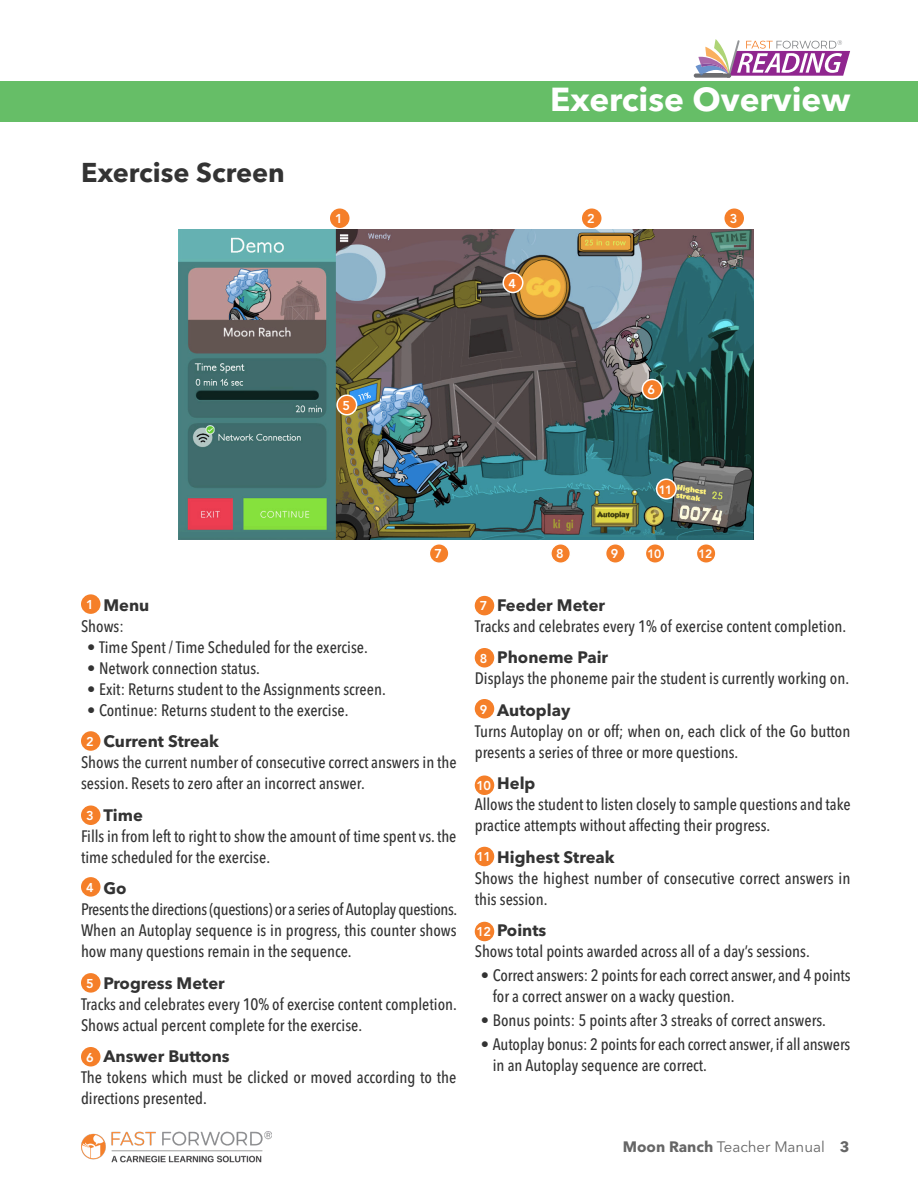
<style>
.page{position:relative;width:918px;height:1188px;background:#fff}
.page>*{position:absolute;margin:0;border:0;box-sizing:border-box;transform-origin:0 0}
.t1{font:700 33px "Avenir Next LT Pro";color:#fff}
.edited{font:700 27px "Avenir Next LT Pro";color:#333}
.edited-2{font:500 condensed 16.5px/21px "Avenir Next LT Pro";color:#333}
.edited-3{font:700 16.5px "Avenir Next LT Pro";color:#333}
.t2{font:15px "Avenir Next LT Pro";color:#666}
.t3{font:800 12.75px "Avenir LT Std";color:#fff}
.t4{font:800 12px "Avenir LT Std";color:#fff}
.s1{font-weight:700}
</style>
<div class="page">
<svg style="left:696px;top:39px;width:154px;height:39px"></svg>
<img style="left:178px;top:230px;width:575px;height:310px">
<div style="left:657px;top:479px;width:19px;height:20px;background:#f57f29;border-radius:50%"></div>
<div style="left:656px;top:478px;width:21px;height:22px;border:2px solid #fff;border-radius:50%"></div>
<div style="left:475px;top:847px;width:19px;height:19px;background:#f57f29;border-radius:50%"></div>
<div style="left:475px;top:922px;width:19px;height:19px;background:#f57f29;border-radius:50%"></div>
<div style="left:645px;top:544px;width:20px;height:19px;background:#f57f29;border-radius:50%"></div>
<div style="left:645px;top:543px;width:21px;height:21px;border:2px solid #fff;border-radius:50%"></div>
<div style="left:475px;top:776px;width:19px;height:19px;background:#f57f29;border-radius:50%"></div>
<div style="left:606px;top:544px;width:19px;height:19px;background:#f57f29;border-radius:50%"></div>
<div style="left:605px;top:543px;width:21px;height:21px;border:2px solid #fff;border-radius:50%"></div>
<div style="left:475px;top:699px;width:19px;height:19px;background:#f57f29;border-radius:50%"></div>
<div style="left:475px;top:648px;width:19px;height:20px;background:#f57f29;border-radius:50%"></div>
<div style="left:551px;top:544px;width:19px;height:19px;background:#f57f29;border-radius:50%"></div>
<div style="left:550px;top:543px;width:21px;height:21px;border:2px solid #fff;border-radius:50%"></div>
<div style="left:475px;top:596px;width:19px;height:19px;background:#f57f29;border-radius:50%"></div>
<div style="left:429px;top:544px;width:20px;height:19px;background:#f57f29;border-radius:50%"></div>
<div style="left:429px;top:543px;width:21px;height:21px;border:2px solid #fff;border-radius:50%"></div>
<div style="left:642px;top:380px;width:20px;height:19px;background:#f57f29;border-radius:50%"></div>
<div style="left:642px;top:379px;width:21px;height:21px;border:2px solid #fff;border-radius:50%"></div>
<div style="left:81px;top:1047px;width:19px;height:19px;background:#f57f29;border-radius:50%"></div>
<div style="left:337px;top:395px;width:20px;height:20px;background:#f57f29;border-radius:50%"></div>
<div style="left:336px;top:394px;width:21px;height:22px;border:2px solid #fff;border-radius:50%"></div>
<div style="left:81px;top:973px;width:19px;height:20px;background:#f57f29;border-radius:50%"></div>
<div style="left:503px;top:273px;width:20px;height:19px;background:#f57f29;border-radius:50%"></div>
<div style="left:502px;top:272px;width:22px;height:21px;border:2px solid #fff;border-radius:50%"></div>
<div style="left:81px;top:877px;width:19px;height:20px;background:#f57f29;border-radius:50%"></div>
<div style="left:724px;top:208px;width:20px;height:20px;background:#f57f29;border-radius:50%"></div>
<div style="left:81px;top:806px;width:19px;height:19px;background:#f57f29;border-radius:50%"></div>
<div style="left:582px;top:208px;width:20px;height:20px;background:#f57f29;border-radius:50%"></div>
<div style="left:81px;top:731px;width:19px;height:20px;background:#f57f29;border-radius:50%"></div>
<div style="left:330px;top:208px;width:20px;height:20px;background:#f57f29;border-radius:50%"></div>
<div style="left:81px;top:594px;width:19px;height:20px;background:#f57f29;border-radius:50%"></div>
<div style="left:696px;top:544px;width:20px;height:19px;background:#f57f29;border-radius:50%"></div>
<div style="left:696px;top:543px;width:21px;height:21px;border:2px solid #fff;border-radius:50%"></div>
<img style="left:81px;top:1132px;width:191px;height:31px">
<div style="left:0;top:81px;width:918px;height:41px;background:#66be67"></div>
<p class="edited" style="left:81px;top:156px;width:205px">Exercise Screen</p>
<p class="t3" style="left:335px;top:211px;width:9px">1</p>
<h1 class="t1" style="left:550px;top:79px;width:302px">Exercise Overview</h1>
<p class="t3" style="left:508px;top:276px;width:9px">4</p>
<p class="t3" style="left:587px;top:211px;width:9px">2</p>
<p class="t3" style="left:730px;top:211px;width:9px">3</p>
<p class="t3" style="left:342px;top:398px;width:9px">5</p>
<p class="t3" style="left:648px;top:382px;width:9px">6</p>
<p class="t4" style="left:659px;top:482px;width:15px">11</p>
<p class="t3" style="left:435px;top:546px;width:9px">7</p>
<p class="edited-3" style="left:104px;top:595px;width:47px">Menu</p>
<p class="edited-2" style="left:81px;top:615px;width:44px">Shows:</p>
<p class="edited-2" style="left:87px;top:636px;width:282px">• Time Spent / Time Scheduled for the exercise.</p>
<p class="edited-2" style="left:87px;top:657px;width:175px">• Network connection status.</p>
<p class="edited-2" style="left:87px;top:678px;width:300px">• Exit: Returns student to the Assignments screen.</p>
<p class="edited-2" style="left:87px;top:699px;width:263px">• Continue: Returns student to the exercise.</p>
<p class="edited-3" style="left:104px;top:731px;width:117px">Current Streak</p>
<p class="edited-2" style="left:81px;top:752px;width:377px">Shows the current number of consecutive correct answers in the session. Resets to zero after an incorrect answer.</p>
<p class="edited-3" style="left:104px;top:805px;width:41px">Time</p>
<p class="edited-2" style="left:81px;top:825px;width:377px">Fills in from left to right to show the amount of time spent vs. the time scheduled for the exercise.</p>
<p class="edited-3" style="left:104px;top:878px;width:25px">Go</p>
<p class="edited-2" style="left:81px;top:899px;width:378px;text-align:justify">Presents the directions (questions) or a series of Autoplay questions.<br>When an Autoplay sequence is in progress, this counter shows how many questions remain in the sequence.</p>
<p class="edited-3" style="left:104px;top:973px;width:123px">Progress Meter</p>
<p class="edited-2" style="left:81px;top:993px;width:377px">Tracks and celebrates every 10% of exercise content completion.<br>Shows actual percent complete for the exercise.</p>
<p class="edited-3" style="left:104px;top:1046px;width:128px">Answer Buttons</p>
<p class="edited-2" style="left:81px;top:1067px;width:377px">The tokens which must be clicked or moved according to the directions presented.</p>
<p class="t3" style="left:86px;top:597px;width:9px">1</p>
<p class="t3" style="left:86px;top:734px;width:9px">2</p>
<p class="t3" style="left:86px;top:808px;width:9px">3</p>
<p class="t3" style="left:86px;top:880px;width:9px">4</p>
<p class="t3" style="left:86px;top:976px;width:9px">5</p>
<p class="t3" style="left:86px;top:1050px;width:9px">6</p>
<p class="t3" style="left:556px;top:546px;width:9px">8</p>
<p class="t3" style="left:611px;top:546px;width:9px">9</p>
<p class="t4" style="left:648px;top:547px;width:15px">10</p>
<p class="t4" style="left:699px;top:547px;width:15px">12</p>
<p class="edited-3" style="left:497px;top:595px;width:109px">Feeder Meter</p>
<p class="edited-2" style="left:475px;top:615px;width:373px">Tracks and celebrates every 1% of exercise content completion.</p>
<p class="edited-3" style="left:497px;top:647px;width:112px">Phoneme Pair</p>
<p class="edited-2" style="left:475px;top:668px;width:376px">Displays the phoneme pair the student is currently working on.</p>
<p class="edited-3" style="left:497px;top:700px;width:75px">Autoplay</p>
<p class="edited-2" style="left:475px;top:720px;width:377px">Turns Autoplay on or off; when on, each click of the Go button presents a series of three or more questions.</p>
<p class="edited-3" style="left:497px;top:773px;width:40px">Help</p>
<p class="edited-2" style="left:475px;top:794px;width:377px">Allows the student to listen closely to sample questions and take practice attempts without affecting their progress.</p>
<p class="edited-3" style="left:497px;top:847px;width:119px">Highest Streak</p>
<p class="edited-2" style="left:475px;top:867px;width:377px">Shows the highest number of consecutive correct answers in this session.</p>
<p class="edited-3" style="left:497px;top:920px;width:51px">Points</p>
<p class="edited-2" style="left:475px;top:941px;width:337px">Shows total points awarded across all of a day’s sessions.</p>
<p class="edited-2" style="left:493px;top:965px;width:359px;text-indent:-12px">• Correct answers: 2 points for each correct answer, and 4 points for a correct answer on a wacky question.</p>
<p class="edited-2" style="left:481px;top:1010px;width:347px">• Bonus points: 5 points after 3 streaks of correct answers.</p>
<p class="edited-2" style="left:493px;top:1034px;width:359px;text-indent:-12px">• Autoplay bonus: 2 points for each correct answer, if all answers in an Autoplay sequence are correct.</p>
<p class="t3" style="left:480px;top:598px;width:9px">7</p>
<p class="t3" style="left:480px;top:651px;width:9px">8</p>
<p class="t3" style="left:480px;top:702px;width:9px">9</p>
<p class="t3" style="left:477px;top:778px;width:16px">10</p>
<p class="t3" style="left:477px;top:849px;width:16px">11</p>
<p class="t3" style="left:477px;top:924px;width:16px">12</p>
<p class="t2" style="left:623px;top:1138px;width:228px"><span class="s1">Moon Ranch</span> Teacher Manual <span class="s1">3</span></p>
</div>
